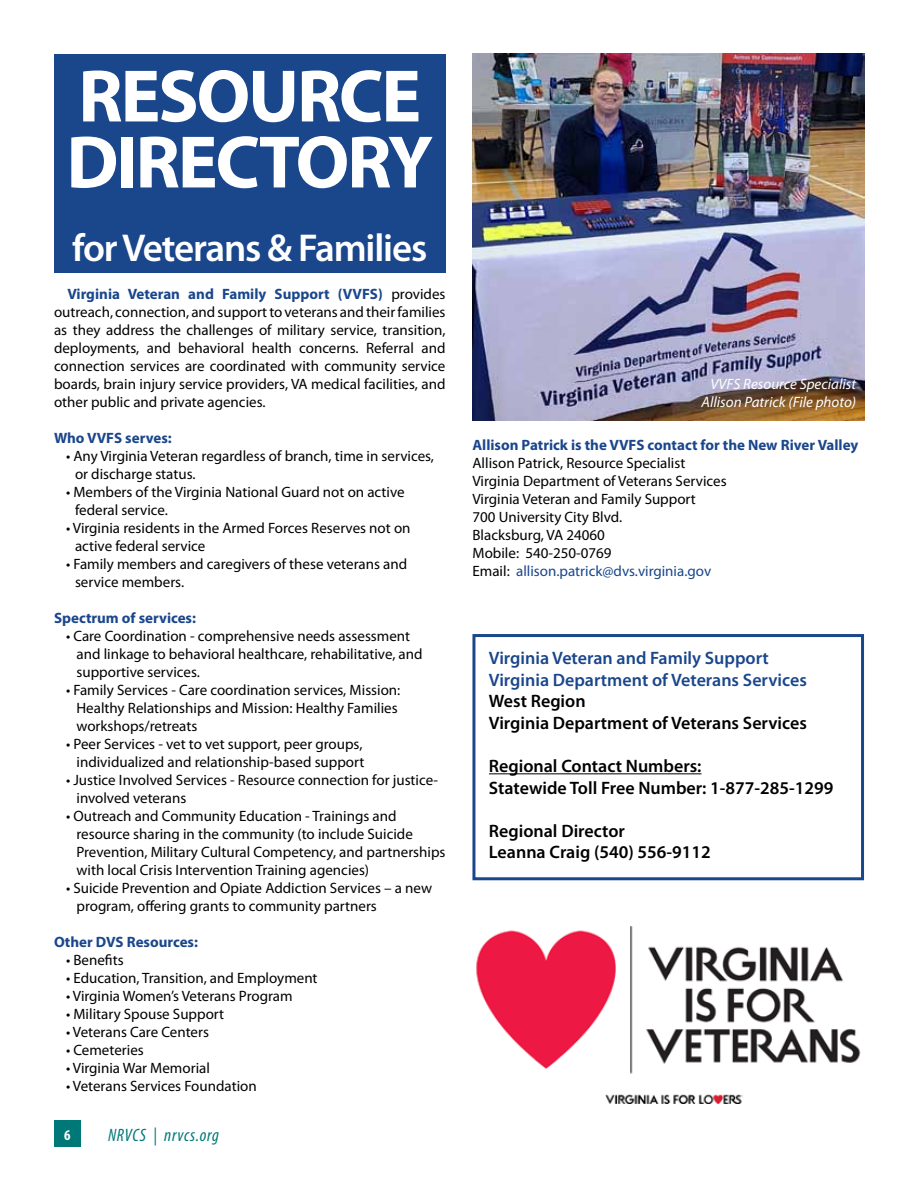
<style>
.page{position:relative;width:918px;height:1188px;background:#fff}
.page>*{position:absolute;margin:0;border:0;box-sizing:border-box;transform-origin:0 0}
.t1{font:700 75px/66px "Myriad Pro";letter-spacing:-.03em;color:#fff}
.t2{font:600 39px "Myriad Pro";letter-spacing:-.03em;color:#fff}
.t3{font:600 18px/21.6px "Myriad Pro";color:#000}
.t4{font:600 18px/21.6px "Myriad Pro";color:#1a468c}
.t5{font:italic condensed 18px "Myriad Pro";letter-spacing:.04em;color:#007878}
.t6{font:15px/18px "Myriad Pro";color:#000}
.t7{font:700 15px "Myriad Pro";color:#1a468c}
.t8{font:italic 15px/18px "Myriad Pro";color:#fff;text-align:center}
.t9{font:700 condensed 15px "Myriad Pro";color:#fff}
.s1{font-weight:700;color:#1a468c}
.s2{color:#1a468c}
</style>
<div class="page">
<div style="left:54px;top:1120px;width:27px;height:28px;background:#007878"></div>
<div style="left:54px;top:54px;width:392px;height:218px;background:#1a468c"></div>
<img style="left:476px;top:927px;width:385px;height:176px">
<img style="left:472px;top:54px;width:392px;height:367px">
<hr style="left:489px;top:773px;width:213px;height:1px;background:#000">
<div style="left:472px;top:634px;width:392px;height:246px;border:3px solid #1a468c"></div>
<h1 class="t1" style="left:66px;top:61px;width:368px">RESOURCE<br>DIRECTORY</h1>
<h2 class="t2" style="left:72px;top:223px;width:357px">for Veterans &amp; Families</h2>
<p class="t6" style="left:54px;top:284px;width:393px;text-align:justify;text-indent:14px"><span class="s1">Virginia Veteran and Family Support (VVFS)</span> provides outreach, connection, and support to veterans and their families as they address the challenges of military service, transition, deployments, and behavioral health concerns. Referral and connection services are coordinated with community service boards, brain injury service providers, VA medical facilities, and other public and private agencies.</p>
<p class="t7" style="left:54px;top:428px;width:119px">Who VVFS serves:</p>
<p class="t6" style="left:75px;top:446px;width:361px;text-indent:-9px">• Any Virginia Veteran regardless of branch, time in services, or discharge status.</p>
<p class="t6" style="left:75px;top:482px;width:331px;text-indent:-9px">• Members of the Virginia National Guard not on active federal service.</p>
<p class="t6" style="left:75px;top:518px;width:337px;text-indent:-9px">• Virginia residents in the Armed Forces Reserves not on active federal service</p>
<p class="t6" style="left:75px;top:554px;width:334px;text-indent:-9px">• Family members and caregivers of these veterans and service members.</p>
<p class="t7" style="left:54px;top:608px;width:144px">Spectrum of services:</p>
<p class="t6" style="left:76px;top:626px;width:348px;text-indent:-10px">• Care Coordination - comprehensive needs assessment and linkage to behavioral healthcare, rehabilitative, and supportive services.</p>
<p class="t6" style="left:76px;top:680px;width:325px;text-indent:-10px">• Family Services - Care coordination services, Mission:<br>Healthy Relationships and Mission: Healthy Families workshops/retreats</p>
<p class="t6" style="left:66px;top:734px;width:300px;text-align:right">• Peer Services - vet to vet support, peer groups, individualized and relationship-based support</p>
<p class="t6" style="left:76px;top:770px;width:363px;text-indent:-10px">• Justice Involved Services - Resource connection for justice&shy;involved veterans</p>
<p class="t6" style="left:76px;top:806px;width:371px;text-indent:-10px">• Outreach and Community Education - Trainings and resource sharing in the community (to include Suicide Prevention, Military Cultural Competency, and partnerships with local Crisis Intervention Training agencies)</p>
<p class="t6" style="left:76px;top:878px;width:357px;text-indent:-10px">• Suicide Prevention and Opiate Addiction Services – a new program, offering grants to community partners</p>
<p class="t7" style="left:54px;top:932px;width:146px">Other DVS Resources:</p>
<p class="t6" style="left:66px;top:950px;width:59px">• Benefits</p>
<p class="t6" style="left:66px;top:968px;width:253px">• Education, Transition, and Employment</p>
<p class="t6" style="left:66px;top:986px;width:228px">• Virginia Women’s Veterans Program</p>
<p class="t6" style="left:66px;top:1004px;width:160px">• Military Spouse Support</p>
<p class="t6" style="left:66px;top:1022px;width:144px">• Veterans Care Centers</p>
<p class="t6" style="left:66px;top:1040px;width:79px">• Cemeteries</p>
<p class="t6" style="left:66px;top:1058px;width:145px">• Virginia War Memorial</p>
<p class="t6" style="left:66px;top:1076px;width:192px">• Veterans Services Foundation</p>
<p class="t9" style="left:64px;top:1125px;width:8px">6</p>
<p class="t5" style="left:108px;top:1124px;width:112px">NRVCS | nrvcs.org</p>
<p class="t8" style="left:701px;top:375px;width:156px">VVFS Resource Specialist<br>Allison Patrick (File photo)</p>
<p class="t7" style="left:473px;top:435px;width:387px">Allison Patrick is the VVFS contact for the New River Valley</p>
<p class="t6" style="left:473px;top:454px;width:256px">Allison Patrick, Resource Specialist Virginia Department of Veterans Services Virginia Veteran and Family Support<br>700 University City Blvd.<br>Blacksburg, VA 24060<br>Mobile: 540-250-0769<br>Email: <span class="s2">allison.patrick@dvs.virginia.gov</span></p>
<p class="t4" style="left:489px;top:647px;width:319px">Virginia Veteran and Family Support<br>Virginia Department of Veterans Services</p>
<p class="t3" style="left:489px;top:690px;width:319px">West Region<br>Virginia Department of Veterans Services</p>
<p class="t3" style="left:489px;top:755px;width:346px">Regional Contact Numbers:<br>Statewide Toll Free Number: 1-877-285-1299</p>
<p class="t3" style="left:489px;top:820px;width:223px">Regional Director<br>Leanna Craig (540) 556-9112</p>
</div>
